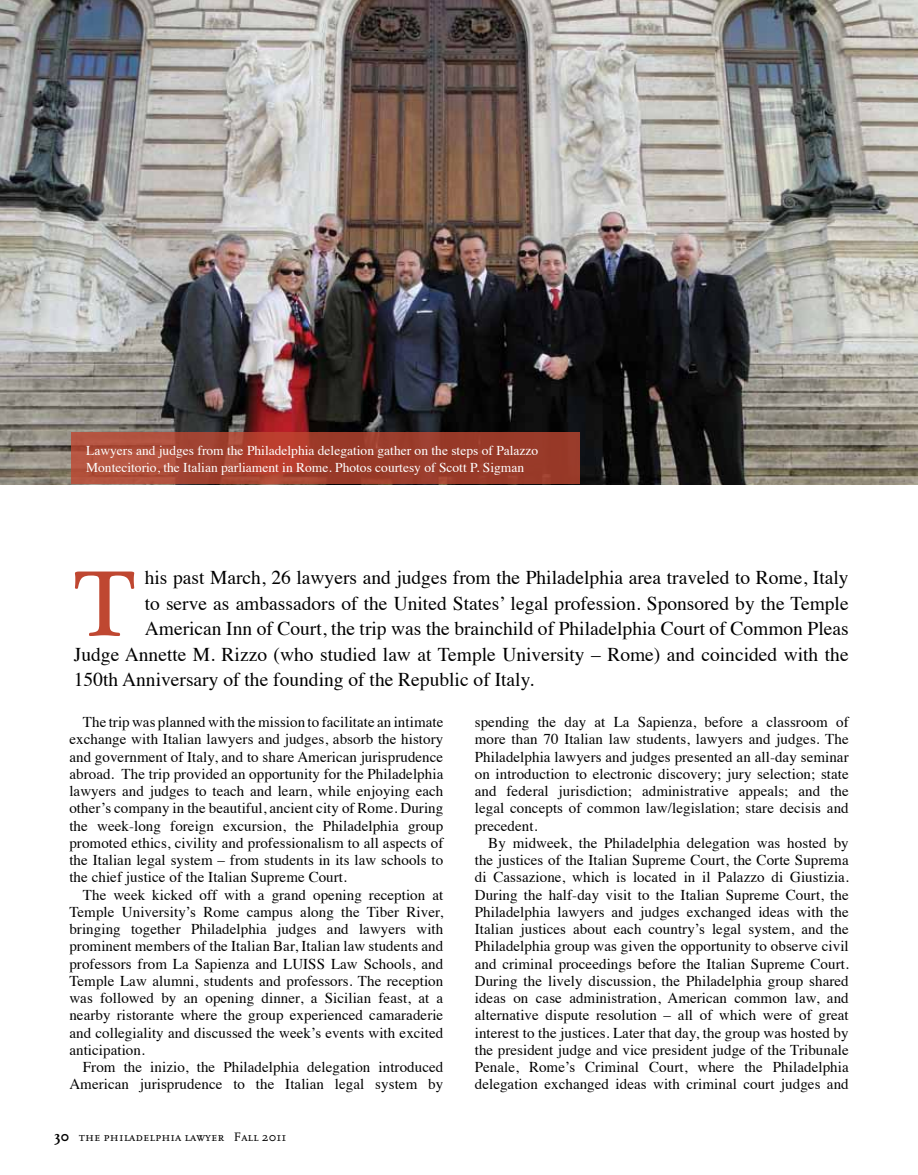
<style>
.page{position:relative;width:918px;height:1175px;background:#fff}
.page>*{position:absolute;margin:0;border:0;box-sizing:border-box;transform-origin:0 0}
.t1{font:95.1px "Plantagenet Cherokee";color:#bf4731}
.t2{font:19.5px "Times";color:#000}
.t3{font:15px/17.2px "Times";letter-spacing:.005em;color:#000;text-align:justify}
.t4{font:13.5px/16.2px "Times";color:#fff}
.t5{font:12.75px "Scala Caps";letter-spacing:.005em;color:#000}
.s1{font-family:"Scala";font-weight:700;font-size:15px}
</style>
<div class="page">
<img style="left:0;top:0;width:918px;height:484px">
<svg style="left:71px;top:432px;width:508px;height:52px;background:#a3412f"></svg>
<p class="t4" style="left:86px;top:441px;width:454px">Lawyers and judges from the Philadelphia delegation gather on the steps of Palazzo<br>Montecitorio, the Italian parliament in Rome. Photos courtesy of Scott P. Sigman</p>
<h1 class="t1" style="left:74px;top:548px;width:61px">T</h1>
<h2 class="t2" style="left:145px;top:559px;width:705px">his past March, 26 lawyers and judges from the Philadelphia area traveled to Rome, Italy</h2>
<h2 class="t2" style="left:145px;top:585px;width:705px">to serve as ambassadors of the United States’ legal profession. Sponsored by the Temple</h2>
<h2 class="t2" style="left:145px;top:610px;width:705px">American Inn of Court, the trip was the brainchild of Philadelphia Court of Common Pleas</h2>
<h2 class="t2" style="left:74px;top:636px;width:776px">Judge Annette M. Rizzo (who studied law at Temple University – Rome) and coincided with the</h2>
<h2 class="t2" style="left:74px;top:661px;width:462px">150th Anniversary of the founding of the Republic of Italy.</h2>
<p class="t3" style="left:69px;top:712px;width:376px;text-indent:14px">The trip was planned with the mission to facilitate an intimate exchange with Italian lawyers and judges, absorb the history and government of Italy, and to share American jurisprudence abroad. The trip provided an opportunity for the Philadelphia lawyers and judges to teach and learn, while enjoying each other’s company in the beautiful, ancient city of Rome. During the week-long foreign excursion, the Philadelphia group promoted ethics, civility and professionalism to all aspects of the Italian legal system – from students in its law schools to the chief justice of the Italian Supreme Court.</p>
<p class="t3" style="left:69px;top:884px;width:375px;text-indent:14px">The week kicked off with a grand opening reception at Temple University’s Rome campus along the Tiber River, bringing together Philadelphia judges and lawyers with prominent members of the Italian Bar, Italian law students and professors from La Sapienza and LUISS Law Schools, and Temple Law alumni, students and professors. The reception was followed by an opening dinner, a Sicilian feast, at a nearby ristorante where the group experienced camaraderie and collegiality and discussed the week’s events with excited anticipation.</p>
<p class="t3" style="left:69px;top:1057px;width:375px;text-align:right">From the inizio, the Philadelphia delegation introduced<br>American jurisprudence to the Italian legal system by</p>
<p class="t5" style="left:54px;top:1130px;width:234px"><span class="s1">30</span> the philadelphia lawyer Fall 2011</p>
<p class="t3" style="left:475px;top:712px;width:376px">spending the day at La Sapienza, before a classroom of more than 70 Italian law students, lawyers and judges. The Philadelphia lawyers and judges presented an all-day seminar on introduction to electronic discovery; jury selection; state and federal jurisdiction; administrative appeals; and the legal concepts of common law/legislation; stare decisis and precedent.</p>
<p class="t3" style="left:475px;top:833px;width:375px;text-indent:14px">By midweek, the Philadelphia delegation was hosted by the justices of the Italian Supreme Court, the Corte Suprema di Cassazione, which is located in il Palazzo di Giustizia.<br>During the half-day visit to the Italian Supreme Court, the Philadelphia lawyers and judges exchanged ideas with the Italian justices about each country’s legal system, and the Philadelphia group was given the opportunity to observe civil and criminal proceedings before the Italian Supreme Court.<br>During the lively discussion, the Philadelphia group shared ideas on case administration, American common law, and alternative dispute resolution – all of which were of great interest to the justices. Later that day, the group was hosted by the president judge and vice president judge of the Tribunale Penale, Rome’s Criminal Court, where the Philadelphia delegation exchanged ideas with criminal court judges and</p>
</div>
